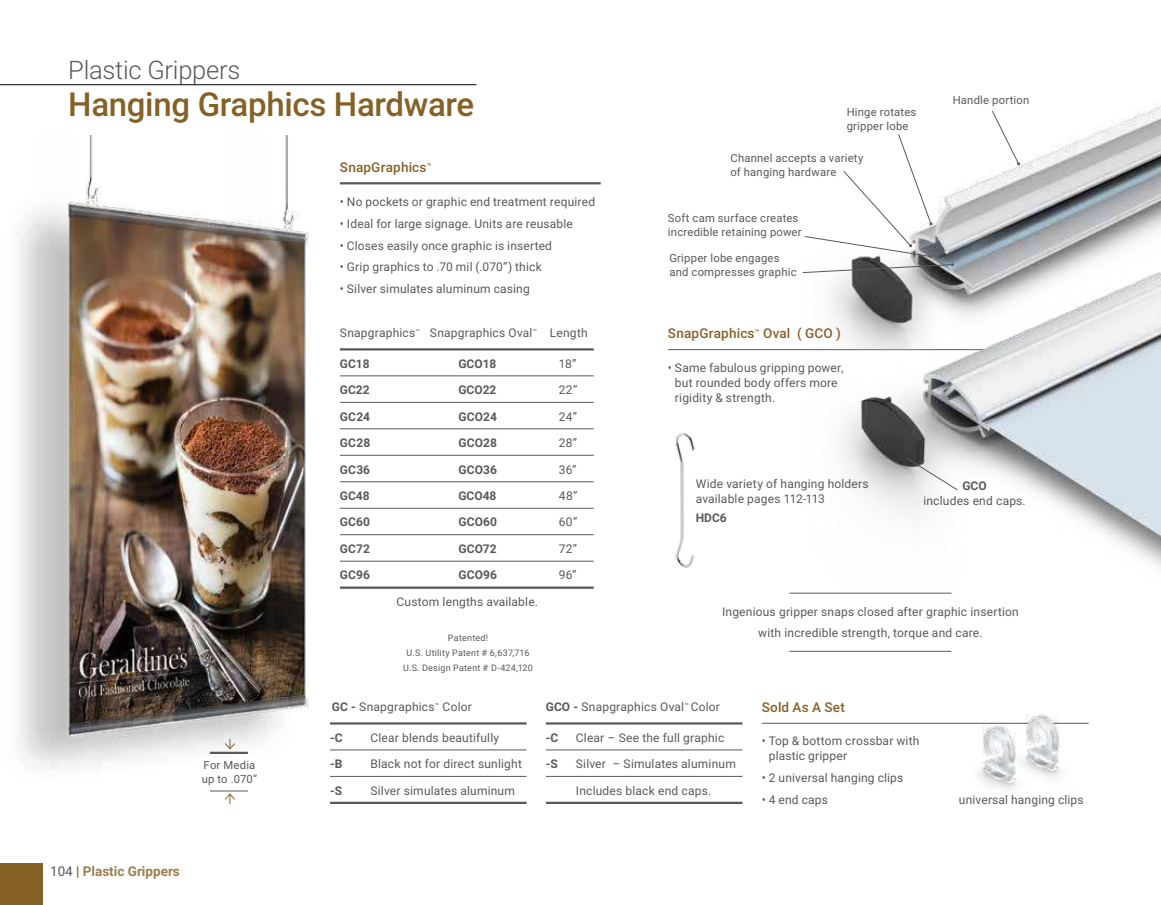
<style>
.page{position:relative;width:1161px;height:905px;background:#fff}
.page>*{position:absolute;margin:0;border:0;box-sizing:border-box;transform-origin:0 0}
.t1{font:500 33px "Roboto";letter-spacing:-.01em;color:#866126}
.t2{font:300 25.5px "Roboto";letter-spacing:-.01em;color:#58595b}
.t3{font:500 13.5px "Roboto";letter-spacing:.015em;color:#866126}
.t4{font:700 13.5px "Roboto";color:#9e7d4d}
.t5{font:12px/15px "Roboto";letter-spacing:.015em;color:#58595b}
.t6{font:700 12px "Roboto";letter-spacing:.005em;color:#58595b}
.t7{font:11.25px/14.1px "Roboto";letter-spacing:.02em;color:#58595b}
.t8{font:9px/15px "Roboto";letter-spacing:.025em;color:#58595b;text-align:center}
.s1{font-weight:400;color:#58595b}
.s2{color:#866126}
.s3{font-weight:700}
</style>
<div class="page">
<img style="left:954px;top:104px;width:207px;height:169px">
<hr style="left:0;top:84px;width:477px;height:1px;background:#000">
<div style="left:0;top:863px;width:43px;height:41px;background:#866126"></div>
<img style="left:19px;top:135px;width:290px;height:657px">
<hr style="left:340px;top:182px;width:261px;height:2px;background:#58595b">
<hr style="left:340px;top:348px;width:254px;height:2px;background:#58595b">
<hr style="left:340px;top:375px;width:254px;height:1px;background:#58595b">
<hr style="left:340px;top:402px;width:254px;height:1px;background:#58595b">
<hr style="left:340px;top:428px;width:254px;height:1px;background:#58595b">
<hr style="left:340px;top:455px;width:254px;height:1px;background:#58595b">
<hr style="left:340px;top:481px;width:254px;height:1px;background:#58595b">
<hr style="left:340px;top:508px;width:254px;height:1px;background:#58595b">
<hr style="left:340px;top:534px;width:254px;height:1px;background:#58595b">
<hr style="left:340px;top:561px;width:254px;height:1px;background:#58595b">
<hr style="left:340px;top:586px;width:254px;height:2px;background:#58595b">
<hr style="left:330px;top:722px;width:197px;height:2px;background:#58595b">
<hr style="left:330px;top:749px;width:197px;height:1px;background:#58595b">
<hr style="left:330px;top:776px;width:197px;height:1px;background:#58595b">
<hr style="left:330px;top:801px;width:197px;height:3px;background:#58595b">
<hr style="left:546px;top:722px;width:197px;height:2px;background:#58595b">
<hr style="left:546px;top:749px;width:197px;height:1px;background:#58595b">
<hr style="left:546px;top:776px;width:197px;height:1px;background:#58595b">
<hr style="left:546px;top:801px;width:197px;height:3px;background:#58595b">
<svg style="left:224px;top:738px;width:12px;height:11px"></svg>
<hr style="left:210px;top:790px;width:38px;height:1px;background:#58595b">
<hr style="left:210px;top:751px;width:38px;height:3px;background:#58595b">
<svg style="left:225px;top:793px;width:10px;height:11px"></svg>
<svg style="left:991px;top:110px;width:29px;height:55px"></svg>
<img style="left:668px;top:273px;width:493px;height:321px">
<svg style="left:905px;top:456px;width:53px;height:34px"></svg>
<hr style="left:762px;top:723px;width:327px;height:1px;background:#58595b">
<img style="left:958px;top:714px;width:129px;height:76px">
<img style="left:668px;top:432px;width:34px;height:141px">
<svg style="left:802px;top:134px;width:152px;height:139px"></svg>
<hr style="left:789px;top:592px;width:162px;height:1px;background:#58595b">
<hr style="left:789px;top:651px;width:162px;height:1px;background:#58595b">
<h2 class="t2" style="left:68px;top:60px;width:174px">Plastic Grippers</h2>
<h1 class="t1" style="left:68px;top:90px;width:407px">Hanging Graphics Hardware</h1>
<p class="t3" style="left:340px;top:162px;width:93px">SnapGraphics<sup>™</sup></p>
<p class="t5" style="left:340px;top:195px;width:257px">• No pockets or graphic end treatment required</p>
<p class="t5" style="left:340px;top:217px;width:234px">• Ideal for large signage. Units are reusable</p>
<p class="t5" style="left:340px;top:239px;width:214px">• Closes easily once graphic is inserted</p>
<p class="t5" style="left:340px;top:260px;width:203px">• Grip graphics to .70 mil (.070”) thick</p>
<p class="t5" style="left:340px;top:282px;width:191px">• Silver simulates aluminum casing</p>
<p class="t5" style="left:340px;top:326px;width:249px">Snapgraphics<sup>™</sup> Snapgraphics Oval<sup>™</sup> Length</p>
<p class="t6" style="left:340px;top:358px;width:31px">GC18</p>
<p class="t6" style="left:458px;top:358px;width:40px">GCO18</p>
<p class="t5" style="left:559px;top:357px;width:19px">18”</p>
<p class="t6" style="left:340px;top:385px;width:31px">GC22</p>
<p class="t6" style="left:458px;top:385px;width:40px">GCO22</p>
<p class="t5" style="left:559px;top:383px;width:20px">22”</p>
<p class="t6" style="left:340px;top:411px;width:32px">GC24</p>
<p class="t6" style="left:458px;top:411px;width:40px">GCO24</p>
<p class="t5" style="left:559px;top:409px;width:20px">24”</p>
<p class="t6" style="left:340px;top:438px;width:32px">GC28</p>
<p class="t6" style="left:458px;top:438px;width:40px">GCO28</p>
<p class="t5" style="left:559px;top:436px;width:20px">28”</p>
<p class="t6" style="left:340px;top:464px;width:32px">GC36</p>
<p class="t6" style="left:458px;top:464px;width:40px">GCO36</p>
<p class="t5" style="left:559px;top:462px;width:19px">36”</p>
<p class="t6" style="left:340px;top:491px;width:31px">GC48</p>
<p class="t6" style="left:458px;top:491px;width:40px">GCO48</p>
<p class="t5" style="left:559px;top:489px;width:20px">48”</p>
<p class="t6" style="left:340px;top:517px;width:32px">GC60</p>
<p class="t6" style="left:458px;top:517px;width:40px">GCO60</p>
<p class="t5" style="left:559px;top:515px;width:20px">60”</p>
<p class="t6" style="left:340px;top:544px;width:32px">GC72</p>
<p class="t6" style="left:458px;top:544px;width:40px">GCO72</p>
<p class="t5" style="left:559px;top:542px;width:20px">72”</p>
<p class="t6" style="left:340px;top:570px;width:32px">GC96</p>
<p class="t6" style="left:458px;top:570px;width:40px">GCO96</p>
<p class="t5" style="left:559px;top:568px;width:19px">96”</p>
<p class="t5" style="left:397px;top:594px;width:143px">Custom lengths available.</p>
<p class="t8" style="left:403px;top:630px;width:131px">Patented!<br>U.S. Utility Patent # 6,637,716<br>U.S. Design Patent # D-424,120</p>
<p class="t7" style="left:847px;top:105px;width:71px">Hinge rotates gripper lobe</p>
<p class="t7" style="left:730px;top:151px;width:134px">Channel accepts a variety of hanging hardware</p>
<p class="t7" style="left:668px;top:212px;width:135px">Soft cam surface creates incredible retaining power</p>
<p class="t7" style="left:669px;top:251px;width:129px">Gripper lobe engages and compresses graphic</p>
<p class="t3" style="left:668px;top:327px;width:174px">SnapGraphics<sup>™</sup> Oval ( GCO )</p>
<p class="t5" style="left:675px;top:361px;width:170px;text-indent:-7px">• Same fabulous gripping power, but rounded body offers more rigidity &amp; strength.</p>
<p class="t7" style="left:953px;top:94px;width:78px">Handle portion</p>
<p class="t5" style="left:696px;top:476px;width:174px">Wide variety of hanging holders available pages 112-113</p>
<p class="t6" style="left:696px;top:513px;width:33px">HDC6</p>
<p class="t6" style="left:962px;top:480px;width:26px">GCO</p>
<p class="t5" style="left:923px;top:494px;width:104px">includes end caps.</p>
<p class="t5" style="left:722px;top:602px;width:298px;line-height:21px;text-align:center">Ingenious gripper snaps closed after graphic insertion with incredible strength, torque and care.</p>
<p class="t7" style="left:202px;top:758px;width:57px">For Media up to .070”</p>
<p class="t4" style="left:50px;top:865px;width:131px"><span class="s1">104</span> <span class="s2">|</span> Plastic Grippers</p>
<p class="t5" style="left:332px;top:699px;width:141px"><span class="s3">GC -</span> Snapgraphics<sup>™</sup> Color</p>
<p class="t6" style="left:330px;top:732px;width:14px">-C</p>
<p class="t5" style="left:371px;top:730px;width:130px">Clear blends beautifully</p>
<p class="t6" style="left:330px;top:759px;width:14px">-B</p>
<p class="t5" style="left:371px;top:757px;width:153px">Black not for direct sunlight</p>
<p class="t6" style="left:330px;top:785px;width:14px">-S</p>
<p class="t5" style="left:371px;top:783px;width:146px">Silver simulates aluminum</p>
<p class="t5" style="left:546px;top:699px;width:176px"><span class="s3">GCO -</span> Snapgraphics Oval<sup>™</sup> Color</p>
<p class="t6" style="left:546px;top:732px;width:14px">-C</p>
<p class="t5" style="left:576px;top:730px;width:150px">Clear – See the full graphic</p>
<p class="t6" style="left:546px;top:759px;width:14px">-S</p>
<p class="t5" style="left:576px;top:757px;width:161px">Silver – Simulates aluminum</p>
<p class="t5" style="left:576px;top:783px;width:137px">Includes black end caps.</p>
<p class="t3" style="left:762px;top:701px;width:85px">Sold As A Set</p>
<p class="t5" style="left:769px;top:734px;width:152px;text-indent:-7px">• Top &amp; bottom crossbar with plastic gripper</p>
<p class="t5" style="left:762px;top:771px;width:143px">• 2 universal hanging clips</p>
<p class="t5" style="left:762px;top:793px;width:68px">• 4 end caps</p>
<p class="t5" style="left:959px;top:793px;width:126px">universal hanging clips</p>
</div>
